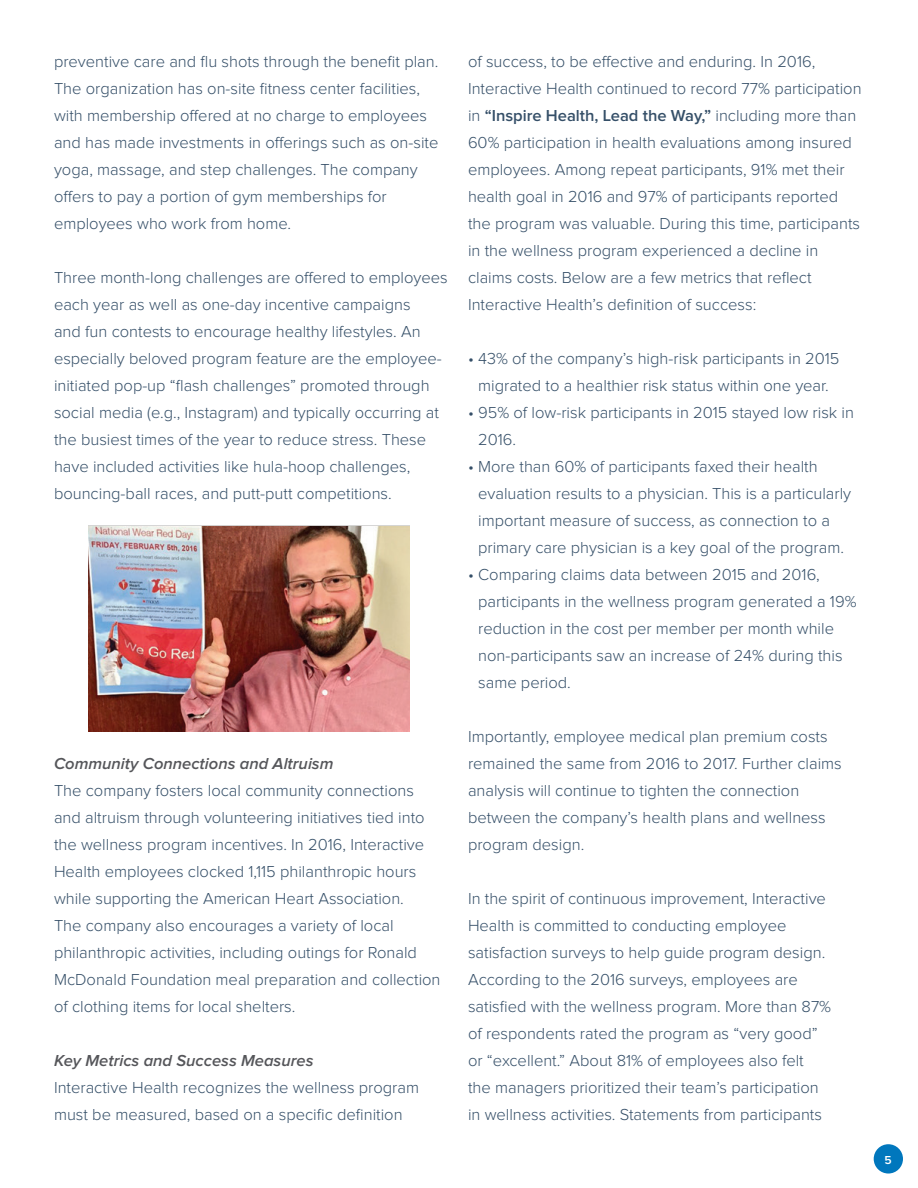
<style>
.page{position:relative;width:918px;height:1188px;background:#fff}
.page>*{position:absolute;margin:0;border:0;box-sizing:border-box;transform-origin:0 0}
.t1{font:300 16.5px/27px "Proxima Nova";color:#354f68}
.t2{font:italic 600 16.5px "Proxima Nova";color:#55565a}
.t3{font:600 12px "Proxima Nova";color:#fff}
.s1{font-weight:600}
</style>
<div class="page">
<div style="left:874px;top:1144px;width:29px;height:30px;background:#0077bd;border-radius:50%"></div>
<img style="left:89px;top:525px;width:320px;height:207px">
<p class="t1" style="left:54px;top:49px;width:386px">preventive care and flu shots through the benefit plan.<br>The organization has on-site fitness center facilities, with membership offered at no charge to employees and has made investments in offerings such as on-site yoga, massage, and step challenges. The company offers to pay a portion of gym memberships for employees who work from home.</p>
<p class="t1" style="left:54px;top:265px;width:395px">Three month-long challenges are offered to employees each year as well as one-day incentive campaigns<br>and fun contests to encourage healthy lifestyles. An especially beloved program feature are the employee&shy;initiated pop-up “flash challenges” promoted through social media (e.g., Instagram) and typically occurring at the busiest times of the year to reduce stress. These have included activities like hula-hoop challenges, bouncing-ball races, and putt-putt competitions.</p>
<p class="t2" style="left:54px;top:756px;width:281px">Community Connections and Altruism</p>
<p class="t1" style="left:54px;top:778px;width:388px">The company fosters local community connections and altruism through volunteering initiatives tied into the wellness program incentives. In 2016, Interactive Health employees clocked 1,115 philanthropic hours while supporting the American Heart Association.<br>The company also encourages a variety of local philanthropic activities, including outings for Ronald McDonald Foundation meal preparation and collection of clothing items for local shelters.</p>
<p class="t2" style="left:54px;top:1053px;width:261px">Key Metrics and Success Measures</p>
<p class="t1" style="left:54px;top:1075px;width:367px">Interactive Health recognizes the wellness program must be measured, based on a specific definition</p>
<p class="t1" style="left:468px;top:49px;width:395px">of success, to be effective and enduring. In 2016, Interactive Health continued to record 77% participation in <span class="s1">“Inspire Health, Lead the Way,”</span> including more than 60% participation in health evaluations among insured employees. Among repeat participants, 91% met their health goal in 2016 and 97% of participants reported the program was valuable. During this time, participants in the wellness program experienced a decline in claims costs. Below are a few metrics that reflect Interactive Health’s definition of success:</p>
<p class="t1" style="left:468px;top:346px;width:373px;text-align:center">• 43% of the company’s high-risk participants in 2015 migrated to a healthier risk status within one year.</p>
<p class="t1" style="left:478px;top:400px;width:377px;text-indent:-10px">• 95% of low-risk participants in 2015 stayed low risk in<br>2016.</p>
<p class="t1" style="left:478px;top:454px;width:375px;text-indent:-10px">• More than 60% of participants faxed their health evaluation results to a physician. This is a particularly important measure of success, as connection to a primary care physician is a key goal of the program.</p>
<p class="t1" style="left:478px;top:562px;width:380px;text-indent:-10px">• Comparing claims data between 2015 and 2016, participants in the wellness program generated a 19% reduction in the cost per member per month while non-participants saw an increase of 24% during this same period.</p>
<p class="t1" style="left:468px;top:724px;width:375px">Importantly, employee medical plan premium costs remained the same from 2016 to 2017. Further claims analysis will continue to tighten the connection between the company’s health plans and wellness program design.</p>
<p class="t1" style="left:468px;top:885px;width:365px">In the spirit of continuous improvement, Interactive Health is committed to conducting employee satisfaction surveys to help guide program design.<br>According to the 2016 surveys, employees are satisfied with the wellness program. More than 87% of respondents rated the program as “very good” or “excellent.” About 81% of employees also felt<br>the managers prioritized their team’s participation in wellness activities. Statements from participants</p>
<p class="t3" style="left:884px;top:1154px;width:9px">5</p>
</div>
